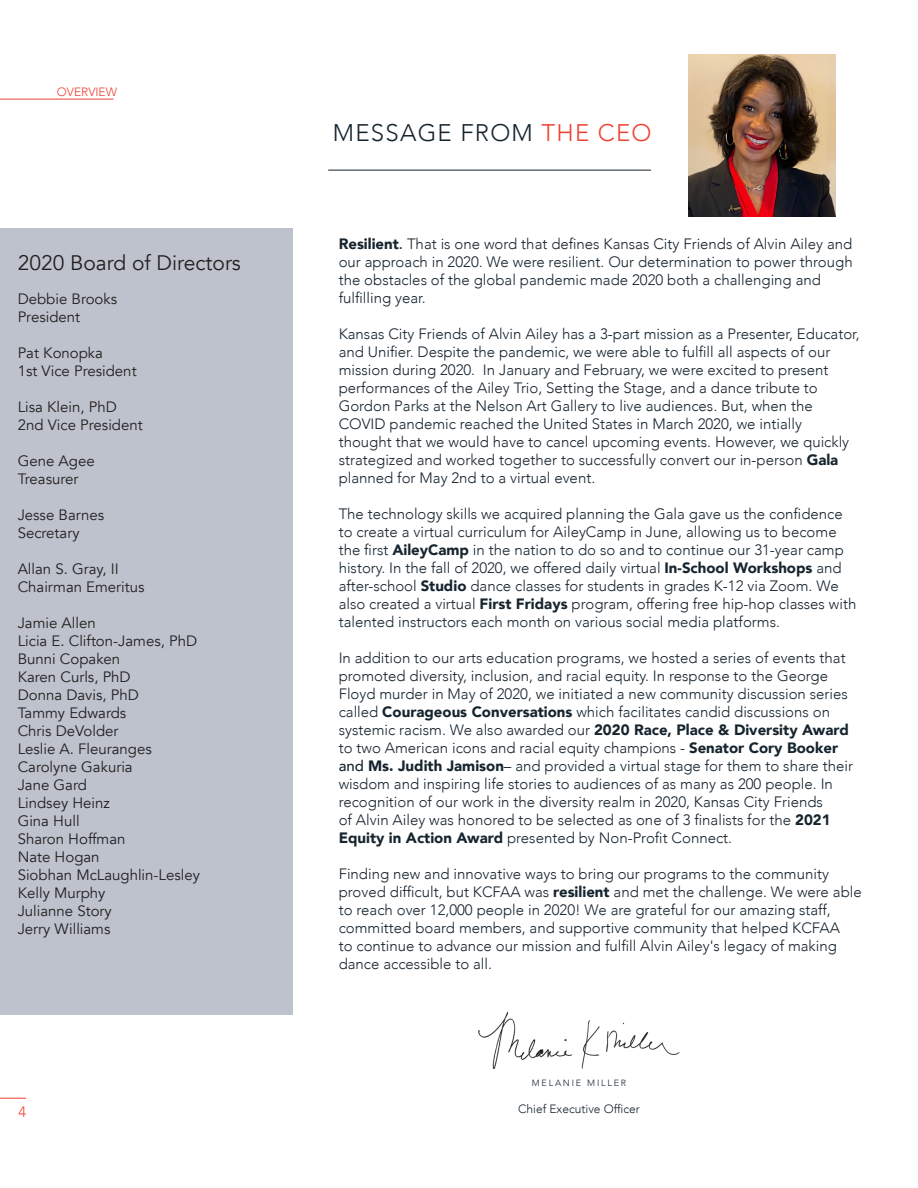
<style>
.page{position:relative;width:918px;height:1188px;background:#fff}
.page>*{position:absolute;margin:0;border:0;box-sizing:border-box;transform-origin:0 0}
.Chapter_Title_-_Alig{font:300 24px "Avenir";letter-spacing:.05em;color:#16242e}
.t1{font:21px "Avenir";color:#231f20}
.Body_Text{font:300 15px/18px "Avenir";color:#16242e}
.t2{font:15px "Avenir";color:#231f20}
.t3{font:300 15px "Avenir";color:#ee4232}
.Byline_Title_-_Align{font:300 12px "Avenir";color:#16242e}
.Section_Title{font:300 12px "Avenir";color:#ee4232}
.Byline_Title_-_Align-2{font:300 9px "Avenir";letter-spacing:.2em;color:#16242e}
.s1{color:#ee4232}
.s2{font-weight:900}
.s3{font-weight:500}
</style>
<div class="page">
<img style="left:688px;top:54px;width:148px;height:162px">
<svg style="left:0;top:1098px;width:26px;height:1px"></svg>
<hr style="left:0;top:99px;width:113px;height:1px;background:#ee4232">
<hr style="left:328px;top:170px;width:323px;height:1px;background:#16242e">
<div style="left:0;top:228px;width:292px;height:787px;background:#bdc2cd"></div>
<img style="left:478px;top:1011px;width:202px;height:58px">
<p class="Section_Title" style="left:57px;top:85px;width:62px">OVERVIEW</p>
<p class="t1" style="left:18px;top:250px;width:225px">2020 Board of Directors</p>
<p class="t2" style="left:18px;top:290px;width:101px">Debbie Brooks</p>
<p class="t2" style="left:18px;top:308px;width:64px">President</p>
<p class="t2" style="left:18px;top:344px;width:87px">Pat Konopka</p>
<p class="t2" style="left:18px;top:362px;width:120px">1st Vice President</p>
<p class="t2" style="left:18px;top:398px;width:101px">Lisa Klein, PhD</p>
<p class="t2" style="left:18px;top:416px;width:127px">2nd Vice President</p>
<p class="t2" style="left:18px;top:452px;width:78px">Gene Agee</p>
<p class="t2" style="left:18px;top:470px;width:62px">Treasurer</p>
<p class="t2" style="left:18px;top:506px;width:88px">Jesse Barnes</p>
<p class="t2" style="left:18px;top:524px;width:63px">Secretary</p>
<p class="t2" style="left:18px;top:560px;width:103px">Allan S. Gray, II</p>
<p class="t2" style="left:18px;top:578px;width:128px">Chairman Emeritus</p>
<p class="t2" style="left:18px;top:614px;width:80px">Jamie Allen</p>
<p class="t2" style="left:18px;top:632px;width:181px">Licia E. Clifton-James, PhD</p>
<p class="t2" style="left:18px;top:650px;width:104px">Bunni Copaken</p>
<p class="t2" style="left:18px;top:668px;width:115px">Karen Curls, PhD</p>
<p class="t2" style="left:18px;top:686px;width:123px">Donna Davis, PhD</p>
<p class="t2" style="left:18px;top:704px;width:110px">Tammy Edwards</p>
<p class="t2" style="left:18px;top:722px;width:102px">Chris DeVolder</p>
<p class="t2" style="left:18px;top:740px;width:136px">Leslie A. Fleuranges</p>
<p class="t2" style="left:18px;top:758px;width:117px">Carolyne Gakuria</p>
<p class="t2" style="left:18px;top:776px;width:71px">Jane Gard</p>
<p class="t2" style="left:18px;top:794px;width:94px">Lindsey Heinz</p>
<p class="t2" style="left:18px;top:812px;width:63px">Gina Hull</p>
<p class="t2" style="left:18px;top:830px;width:109px">Sharon Hoffman</p>
<p class="t2" style="left:18px;top:848px;width:83px">Nate Hogan</p>
<p class="t2" style="left:18px;top:866px;width:184px">Siobhan McLaughlin-Lesley</p>
<p class="t2" style="left:18px;top:884px;width:89px">Kelly Murphy</p>
<p class="t2" style="left:18px;top:902px;width:96px">Julianne Story</p>
<p class="t2" style="left:18px;top:920px;width:94px">Jerry Williams</p>
<p class="t3" style="left:18px;top:1103px;width:9px">4</p>
<p class="Chapter_Title_-_Alig" style="left:333px;top:119px;width:320px">MESSAGE FROM <span class="s1">THE CEO</span></p>
<p class="Body_Text" style="left:339px;top:235px;width:516px"><span class="s2">Resilient</span><span class="s3">.</span> That is one word that defines Kansas City Friends of Alvin Ailey and our approach in 2020. We were resilient. Our determination to power through the obstacles of the global pandemic made 2020 both a challenging and fulfilling year.</p>
<p class="Body_Text" style="left:339px;top:325px;width:523px">Kansas City Friends of Alvin Ailey has a 3-part mission as a Presenter, Educator, and Unifier. Despite the pandemic, we were able to fulfill all aspects of our mission during 2020. In January and February, we were excited to present performances of the Ailey Trio, Setting the Stage, and a dance tribute to Gordon Parks at the Nelson Art Gallery to live audiences. But, when the COVID pandemic reached the United States in March 2020, we intially<br>thought that we would have to cancel upcoming events. However, we quickly strategized and worked together to successfully convert our in-person <span class="s2">Gala </span>planned for May 2nd to a virtual event.</p>
<p class="Body_Text" style="left:339px;top:505px;width:519px">The technology skills we acquired planning the Gala gave us the confidence to create a virtual curriculum for AileyCamp in June, allowing us to become the first <span class="s2">AileyCamp</span> in the nation to do so and to continue our 31-year camp history. In the fall of 2020, we offered daily virtual <span class="s2">In-School Workshops</span> and after-school <span class="s2">Studio</span> dance classes for students in grades K-12 via Zoom. We also created a virtual <span class="s2">First Fridays</span> program, offering free hip-hop classes with talented instructors each month on various social media platforms.</p>
<p class="Body_Text" style="left:339px;top:649px;width:516px">In addition to our arts education programs, we hosted a series of events that promoted diversity, inclusion, and racial equity. In response to the George Floyd murder in May of 2020, we initiated a new community discussion series called <span class="s2">Courageous Conversations</span> which facilitates candid discussions on systemic racism. We also awarded our <span class="s2">2020 Race, Place &amp; Diversity Award </span>to two American icons and racial equity champions - <span class="s2">Senator Cory Booker </span><span class="s3">and</span> <span class="s2">Ms. Judith Jamison</span>– and provided a virtual stage for them to share their wisdom and inspiring life stories to audiences of as many as 200 people. In recognition of our work in the diversity realm in 2020, Kansas City Friends<br>of Alvin Ailey was honored to be selected as one of 3 finalists for the <span class="s2">2021<br>Equity in Action Award</span> presented by Non-Profit Connect.</p>
<p class="Body_Text" style="left:339px;top:865px;width:525px">Finding new and innovative ways to bring our programs to the community proved difficult, but KCFAA was <span class="s2">resilient</span> and met the challenge. We were able to reach over 12,000 people in 2020! We are grateful for our amazing staff, committed board members, and supportive community that helped KCFAA<br>to continue to advance our mission and fulfill Alvin Ailey's legacy of making dance accessible to all.</p>
<p class="Byline_Title_-_Align-2" style="left:532px;top:1078px;width:96px">MELANIE MILLER</p>
<p class="Byline_Title_-_Align" style="left:518px;top:1102px;width:123px">Chief Executive Officer</p>
</div>
